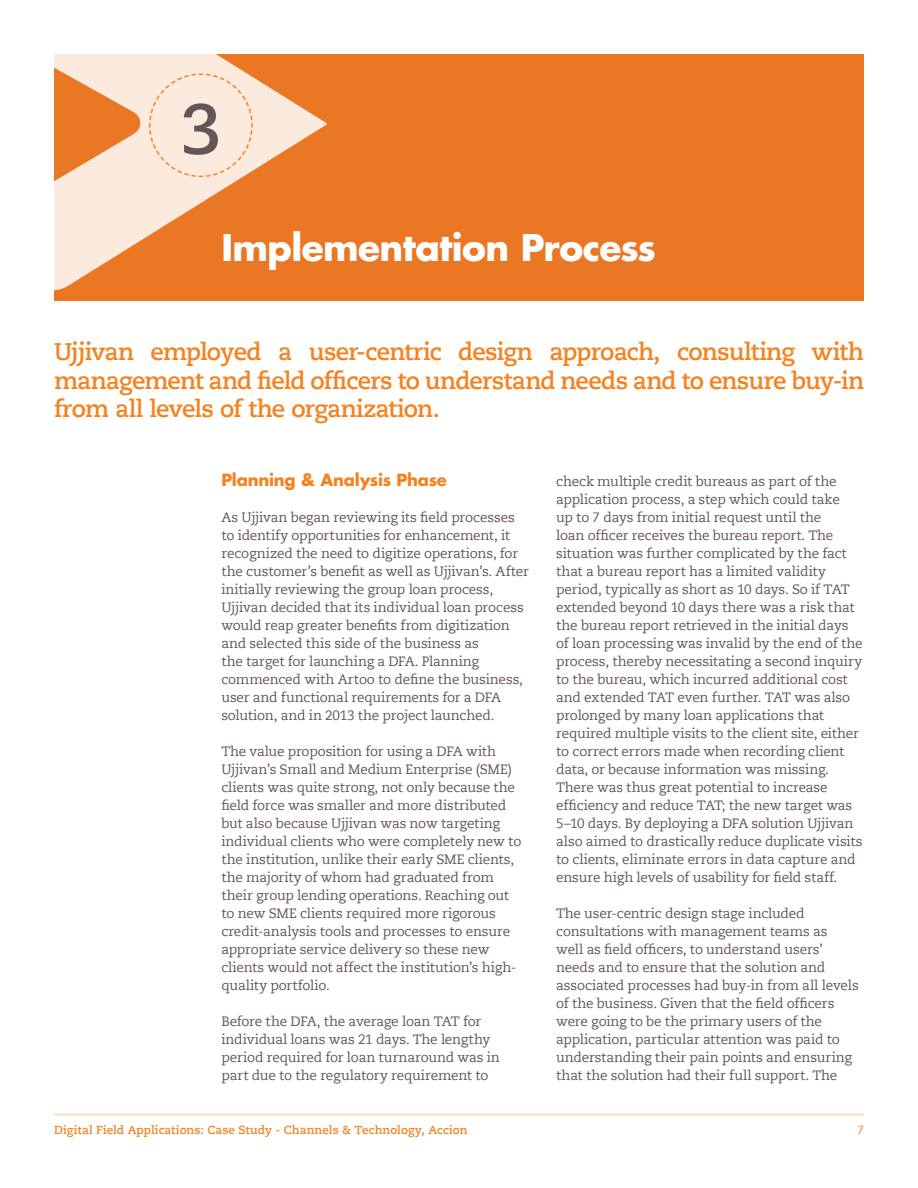
<style>
.page{position:relative;width:918px;height:1188px;background:#fff}
.page>*{position:absolute;margin:0;border:0;box-sizing:border-box;transform-origin:0 0}
.head_sec_num{font:700 70.5px "Caecilia Com 75";color:#645556}
.head_section{font:700 36px "Futura Com";letter-spacing:-.015em;color:#fff}
.Section_Intro_Blurb{font:700 24px/28.5px "Caecilia Com 75";letter-spacing:-.03em;color:#f58220;text-align:justify}
.head_A{font:700 16.5px "Futura Com";letter-spacing:-.015em;color:#f58220}
.text{font:13.5px/18px "Caecilia Com 55 Roman";letter-spacing:-.015em;color:#645556}
.t1{font:700 11.7px "Caecilia Com 75";letter-spacing:.005em;color:#f58220}
.t2{font:11.7px "Caecilia Com 55 Roman";color:#f58220}
</style>
<div class="page">
<div style="left:54px;top:54px;width:810px;height:246px;background:#ea7724"></div>
<hr style="left:54px;top:1114px;width:810px;height:1px;background:#fdd5b0">
<svg style="left:54px;top:54px;width:273px;height:237px"></svg>
<div style="left:148px;top:73px;width:105px;height:105px;background:#fbeadd"></div>
<p class="head_sec_num" style="left:180px;top:81px;width:43px">3</p>
<p class="head_section" style="left:221px;top:220px;width:436px">Implementation Process</p>
<p class="Section_Intro_Blurb" style="left:54px;top:337px;width:812px">Ujjivan employed a user-centric design approach, consulting with management and field officers to understand needs and to ensure buy-in from all levels of the organization.</p>
<p class="head_A" style="left:221px;top:467px;width:227px">Planning &amp; Analysis Phase</p>
<p class="text" style="left:221px;top:508px;width:309px">As Ujjivan began reviewing its field processes to identify opportunities for enhancement, it recognized the need to digitize operations, for the customer’s benefit as well as Ujjivan’s. After initially reviewing the group loan process, Ujjivan decided that its individual loan process would reap greater benefits from digitization and selected this side of the business as<br>the target for launching a DFA. Planning commenced with Artoo to define the business, user and functional requirements for a DFA solution, and in 2013 the project launched.</p>
<p class="text" style="left:221px;top:742px;width:302px">The value proposition for using a DFA with Ujjivan’s Small and Medium Enterprise (SME) clients was quite strong, not only because the field force was smaller and more distributed but also because Ujjivan was now targeting individual clients who were completely new to the institution, unlike their early SME clients, the majority of whom had graduated from their group lending operations. Reaching out to new SME clients required more rigorous credit-analysis tools and processes to ensure appropriate service delivery so these new clients would not affect the institution’s high&shy;quality portfolio.</p>
<p class="text" style="left:221px;top:1012px;width:280px">Before the DFA, the average loan TAT for individual loans was 21 days. The lengthy period required for loan turnaround was in part due to the regulatory requirement to</p>
<p class="text" style="left:556px;top:472px;width:308px">check multiple credit bureaus as part of the application process, a step which could take<br>up to 7 days from initial request until the<br>loan officer receives the bureau report. The situation was further complicated by the fact that a bureau report has a limited validity period, typically as short as 10 days. So if TAT extended beyond 10 days there was a risk that the bureau report retrieved in the initial days of loan processing was invalid by the end of the process, thereby necessitating a second inquiry to the bureau, which incurred additional cost and extended TAT even further. TAT was also prolonged by many loan applications that required multiple visits to the client site, either to correct errors made when recording client data, or because information was missing.<br>There was thus great potential to increase efficiency and reduce TAT; the new target was 5–10 days. By deploying a DFA solution Ujjivan also aimed to drastically reduce duplicate visits to clients, eliminate errors in data capture and ensure high levels of usability for field staff.</p>
<p class="text" style="left:556px;top:904px;width:304px">The user-centric design stage included consultations with management teams as<br>well as field officers, to understand users’ needs and to ensure that the solution and associated processes had buy-in from all levels of the business. Given that the field officers were going to be the primary users of the application, particular attention was paid to understanding their pain points and ensuring that the solution had their full support. The</p>
<p class="t1" style="left:54px;top:1122px;width:415px">Digital Field Applications: Case Study - Channels &amp; Technology, Accion</p>
<p class="t2" style="left:858px;top:1122px;width:8px">7</p>
</div>
